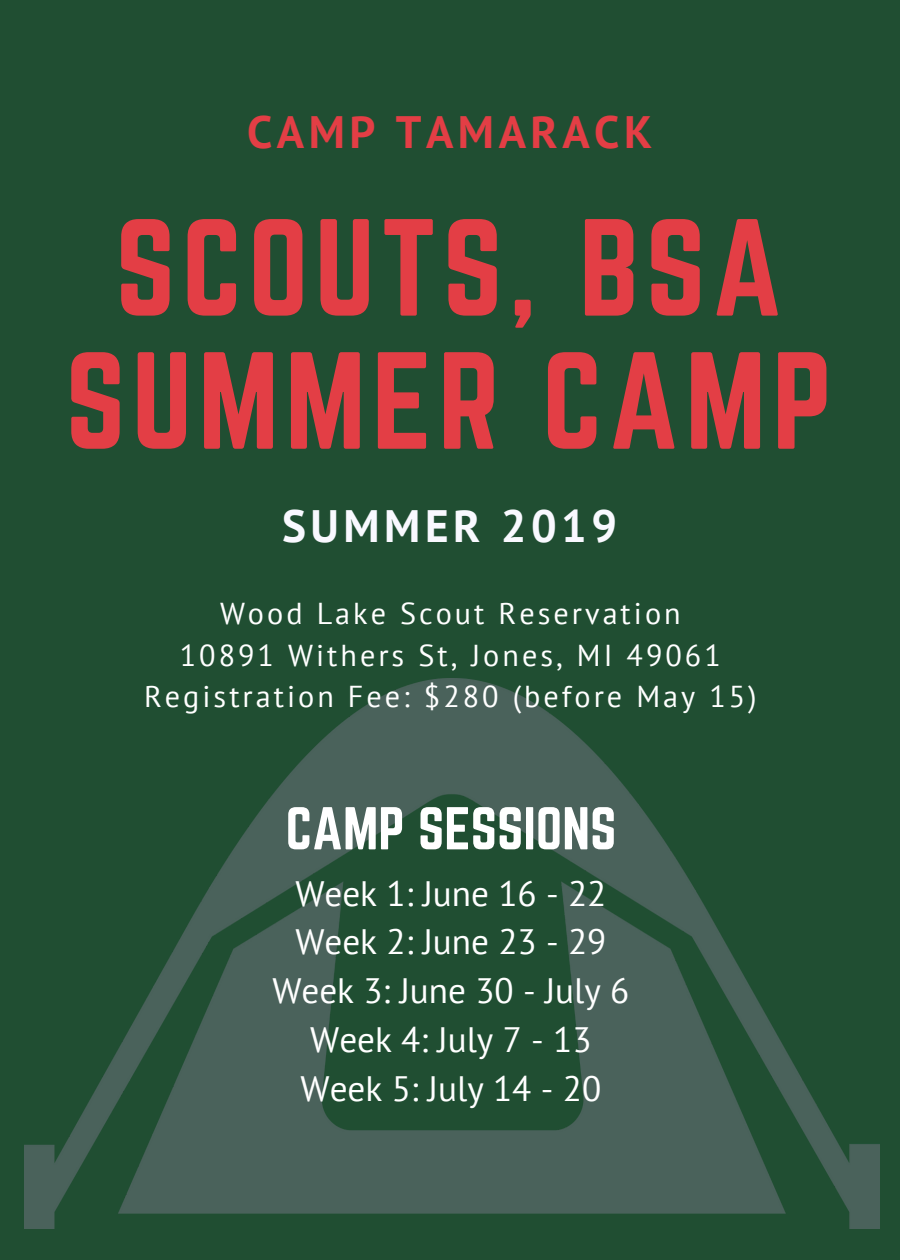
<style>
.page{position:relative;width:900px;height:1260px;background:#204e32}
.page>*{position:absolute;margin:0;border:0;box-sizing:border-box;transform-origin:0 0}
.t1{font:120.75px/133px "Norwester";letter-spacing:.05em;color:#e33e45;text-align:center}
.t2{font:52.75px "Norwester";color:#fff}
.t3{font:700 45.25px "PT Sans";letter-spacing:.1em;color:#e33e45}
.t4{font:700 45.25px "PT Sans";letter-spacing:.1em;color:#f9f9ff}
.t5{font:35.25px/48.8px "PT Sans";color:#fff;text-align:center}
.t6{font:30.25px/41.2px "PT Sans";letter-spacing:.1em;color:#fff;text-align:center}
</style>
<div class="page">
<img style="left:24px;top:679px;width:855px;height:549px">
<h3 class="t3" style="left:247px;top:102px;width:407px">CAMP TAMARACK</h3>
<h1 class="t1" style="left:65px;top:207px;width:769px">SCOUTS, BSA<br>SUMMER CAMP</h1>
<h3 class="t4" style="left:282px;top:496px;width:336px">SUMMER 2019</h3>
<p class="t6" style="left:144px;top:593px;width:614px">Wood Lake Scout Reservation<br>10891 Withers St, Jones, MI 49061<br>Registration Fee: $280 (before May 15)</p>
<h2 class="t2" style="left:286px;top:803px;width:332px">CAMP SESSIONS</h2>
<p class="t5" style="left:272px;top:868px;width:359px">Week 1: June 16 - 22<br>Week 2: June 23 - 29<br>Week 3: June 30 - July 6<br>Week 4: July 7 - 13<br>Week 5: July 14 - 20</p>
</div>
